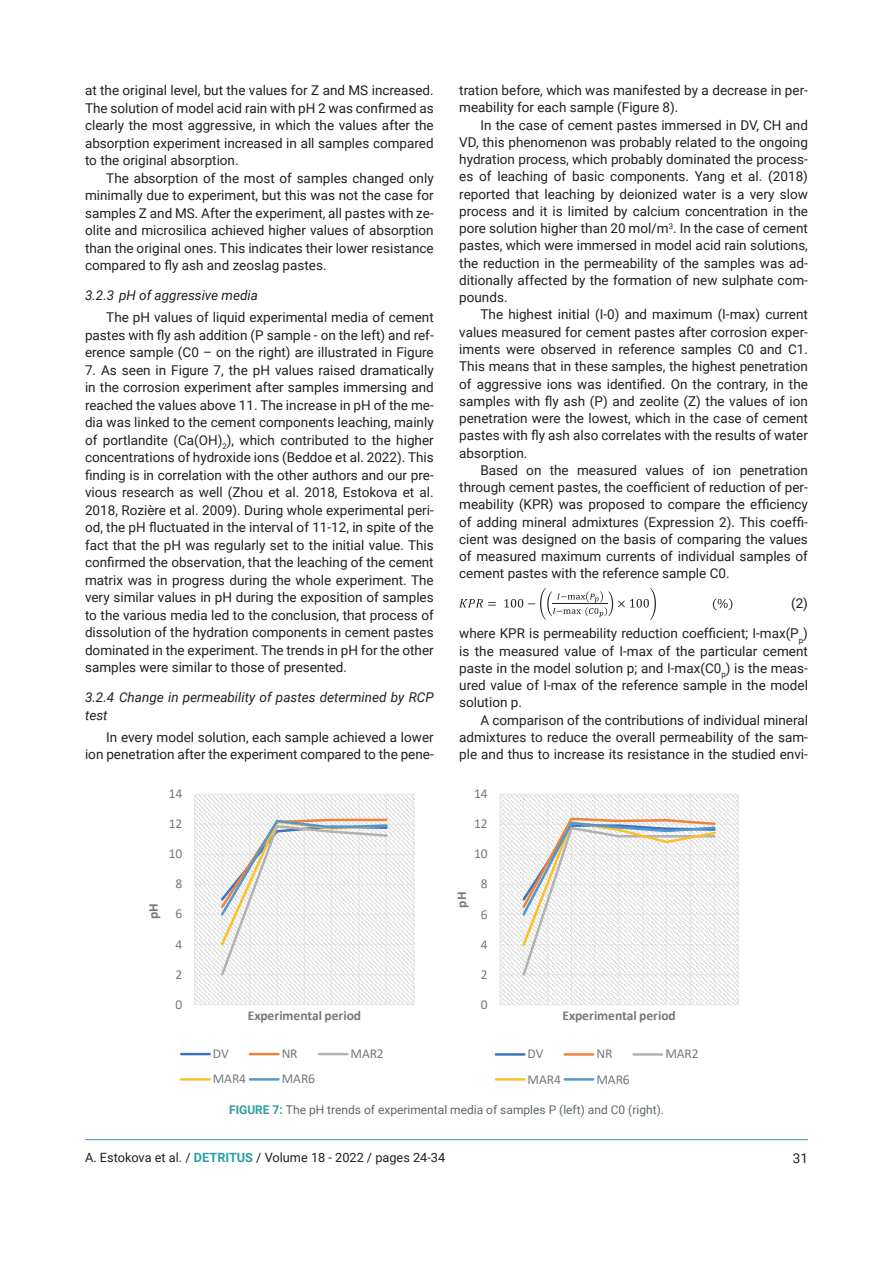
<style>
.page{position:relative;width:893px;height:1263px;background:#fff}
.page>*{position:absolute;margin:0;border:0;box-sizing:border-box;transform-origin:0 0}
.t1{font:13.5px/17.2px "Roboto";color:#231f20;text-align:justify}
.t2{font:italic 13.5px/17.5px "Roboto";color:#231f20}
.t3{font:13.5px "Calibri";letter-spacing:-.01em;color:#76787b}
.t4{font:700 13.5px "Calibri";letter-spacing:-.005em;color:#76787b}
.t5{font:12.75px "Roboto";color:#231f20}
.t6{font:12px "Roboto";color:#5f686b}
.s1{font-weight:700;color:#2d9fa2}
</style>
<div class="page">
<hr style="left:85px;top:1139px;width:723px;height:1px;background:#2d9fa2">
<svg style="left:195px;top:795px;width:218px;height:209px;fill:#f5f5f5"></svg>
<hr style="left:195px;top:1004px;width:219px;height:1px;background:#e7e8e9">
<hr style="left:195px;top:974px;width:219px;height:1px;background:#e8e8e9">
<hr style="left:195px;top:944px;width:219px;height:1px;background:#dcdddf;opacity:.54">
<hr style="left:195px;top:914px;width:219px;height:1px;background:#e8e9ea">
<hr style="left:195px;top:884px;width:219px;height:1px;background:#e8e8e9">
<hr style="left:195px;top:854px;width:219px;height:1px;background:#dcdddf;opacity:.54">
<hr style="left:195px;top:824px;width:219px;height:1px;background:#eaebec">
<hr style="left:195px;top:794px;width:219px;height:1px;background:#dcdddf;opacity:.54">
<hr style="left:222px;top:794px;width:1px;height:210px;background:#dcdddf;opacity:.51">
<hr style="left:276px;top:794px;width:2px;height:210px;background:#dcdddf;opacity:.51">
<hr style="left:331px;top:794px;width:1px;height:210px;background:#e9e9ea">
<hr style="left:386px;top:794px;width:1px;height:210px;background:#dcdddf;opacity:.51">
<hr style="left:194px;top:794px;width:1px;height:210px;background:#ebebec">
<hr style="left:249px;top:794px;width:1px;height:210px;background:#e7e8e9">
<hr style="left:304px;top:794px;width:1px;height:210px;background:#e7e8e9">
<hr style="left:358px;top:794px;width:2px;height:210px;background:#dcdddf;opacity:.54">
<hr style="left:413px;top:794px;width:1px;height:210px;background:#dcdddf;opacity:.54">
<svg style="left:219px;top:817px;width:170px;height:161px"></svg>
<hr style="left:181px;top:1053px;width:29px;height:2px;background:#3e73b9">
<hr style="left:250px;top:1053px;width:28px;height:2px;background:#f2813c">
<hr style="left:319px;top:1053px;width:29px;height:2px;background:#b1b2b6">
<hr style="left:181px;top:1078px;width:29px;height:3px;background:#fdbe26">
<hr style="left:250px;top:1078px;width:28px;height:3px;background:#4f98d2">
<svg style="left:500px;top:795px;width:237px;height:209px"></svg>
<hr style="left:500px;top:1004px;width:238px;height:1px;background:#e6e7e7">
<hr style="left:500px;top:974px;width:238px;height:1px;background:#e6e6e7">
<hr style="left:500px;top:944px;width:238px;height:1px;background:#dcdddf;opacity:.54">
<hr style="left:500px;top:914px;width:238px;height:1px;background:#e4e5e5">
<hr style="left:500px;top:884px;width:238px;height:1px;background:#e6e6e7">
<hr style="left:500px;top:854px;width:238px;height:1px;background:#dcdddf;opacity:.54">
<hr style="left:500px;top:824px;width:238px;height:1px;background:#e5e6e7">
<hr style="left:500px;top:794px;width:238px;height:1px;background:#e8e8e9">
<hr style="left:523px;top:794px;width:1px;height:211px;background:#e8e8e9">
<hr style="left:571px;top:794px;width:1px;height:211px;background:#e6e6e7">
<hr style="left:618px;top:794px;width:1px;height:211px;background:#e9eaea">
<hr style="left:666px;top:794px;width:1px;height:211px;background:#e5e5e6">
<hr style="left:714px;top:794px;width:1px;height:211px;background:#dcdddf;opacity:.51">
<hr style="left:499px;top:794px;width:1px;height:211px;background:#f1f1f2">
<hr style="left:547px;top:794px;width:1px;height:211px;background:#dcdddf;opacity:.54">
<hr style="left:594px;top:794px;width:1px;height:211px;background:#e8e8e8">
<hr style="left:642px;top:794px;width:1px;height:211px;background:#dcdddf;opacity:.54">
<hr style="left:690px;top:794px;width:1px;height:211px;background:#e5e6e7">
<hr style="left:737px;top:794px;width:1px;height:211px;background:#eaeaeb">
<svg style="left:520px;top:816px;width:197px;height:162px"></svg>
<hr style="left:496px;top:1053px;width:28px;height:3px;background:#3e73b9">
<hr style="left:565px;top:1053px;width:28px;height:3px;background:#f2813c">
<hr style="left:633px;top:1053px;width:29px;height:3px;background:#b1b2b6">
<hr style="left:496px;top:1078px;width:28px;height:3px;background:#fdbe26">
<hr style="left:565px;top:1078px;width:28px;height:3px;background:#4f98d2">
<svg style="left:459px;top:588px;width:197px;height:32px"></svg>
<svg style="left:713px;top:598px;width:19px;height:12px"></svg>
<p class="t1" style="left:85px;top:81px;width:350px">at the original level, but the values for Z and MS increased.<br>The solution of model acid rain with pH 2 was confirmed as clearly the most aggressive, in which the values after the absorption experiment increased in all samples compared to the original absorption.</p>
<p class="t1" style="left:85px;top:169px;width:350px;text-indent:21px">The absorption of the most of samples changed only minimally due to experiment, but this was not the case for samples Z and MS. After the experiment, all pastes with ze&shy;olite and microsilica achieved higher values of absorption than the original ones. This indicates their lower resistance compared to fly ash and zeoslag pastes.</p>
<p class="t2" style="left:85px;top:286px;width:174px">3.2.3 pH of aggressive media</p>
<p class="t1" style="left:85px;top:308px;width:350px;text-indent:21px">The pH values of liquid experimental media of cement pastes with fly ash addition (P sample - on the left) and ref&shy;erence sample (C0 – on the right) are illustrated in Figure</p>
<p class="t1" style="left:85px;top:361px;width:350px">7. As seen in Figure 7, the pH values raised dramatically in the corrosion experiment after samples immersing and reached the values above 11. The increase in pH of the me&shy;dia was linked to the cement components leaching, mainly of portlandite (Ca(OH)<sub>2</sub>), which contributed to the higher concentrations of hydroxide ions (Beddoe et al. 2022). This finding is in correlation with the other authors and our pre&shy;vious research as well (Zhou et al. 2018, Estokova et al.<br>2018, Rozière et al. 2009). During whole experimental peri&shy;od, the pH fluctuated in the interval of 11-12, in spite of the fact that the pH was regularly set to the initial value. This confirmed the observation, that the leaching of the cement matrix was in progress during the whole experiment. The very similar values in pH during the exposition of samples to the various media led to the conclusion, that process of dissolution of the hydration components in cement pastes dominated in the experiment. The trends in pH for the other samples were similar to those of presented.</p>
<p class="t2" style="left:85px;top:688px;width:350px">3.2.4 Change in permeability of pastes determined by RCP test</p>
<p class="t1" style="left:85px;top:727px;width:350px;text-align:right">In every model solution, each sample achieved a lower ion penetration after the experiment compared to the pene-</p>
<p class="t1" style="left:459px;top:81px;width:350px">tration before, which was manifested by a decrease in per&shy;meability for each sample (Figure 8).</p>
<p class="t1" style="left:459px;top:116px;width:350px;text-indent:21px">In the case of cement pastes immersed in DV, CH and VD, this phenomenon was probably related to the ongoing hydration process, which probably dominated the process&shy;es of leaching of basic components. Yang et al. (2018) reported that leaching by deionized water is a very slow process and it is limited by calcium concentration in the pore solution higher than 20 mol/m<sup>3</sup>. In the case of cement pastes, which were immersed in model acid rain solutions, the reduction in the permeability of the samples was ad&shy;ditionally affected by the formation of new sulphate com&shy;pounds.</p>
<p class="t1" style="left:459px;top:306px;width:350px;text-indent:21px">The highest initial (I-0) and maximum (I-max) current values measured for cement pastes after corrosion exper&shy;iments were observed in reference samples C0 and C1.<br>This means that in these samples, the highest penetration of aggressive ions was identified. On the contrary, in the samples with fly ash (P) and zeolite (Z) the values of ion penetration were the lowest, which in the case of cement pastes with fly ash also correlates with the results of water absorption.</p>
<p class="t1" style="left:459px;top:461px;width:350px;text-indent:21px">Based on the measured values of ion penetration through cement pastes, the coefficient of reduction of per&shy;meability (KPR) was proposed to compare the efficiency of adding mineral admixtures (Expression 2). This coeffi&shy;cient was designed on the basis of comparing the values of measured maximum currents of individual samples of cement pastes with the reference sample C0.</p>
<p class="t1" style="left:791px;top:594px;width:18px">(2)</p>
<p class="t1" style="left:459px;top:624px;width:350px">where KPR is permeability reduction coefficient; I-max(P<sub>p</sub>) is the measured value of I-max of the particular cement paste in the model solution p; and I-max(C0<sub>p</sub>) is the meas&shy;ured value of I-max of the reference sample in the model solution p.</p>
<p class="t1" style="left:459px;top:711px;width:350px;text-indent:21px">A comparison of the contributions of individual mineral admixtures to reduce the overall permeability of the sam&shy;ple and thus to increase its resistance in the studied envi-</p>
<p class="t3" style="left:169px;top:784px;width:15px">14</p>
<p class="t3" style="left:474px;top:784px;width:15px">14</p>
<p class="t3" style="left:169px;top:814px;width:15px">12</p>
<p class="t3" style="left:474px;top:814px;width:15px">12</p>
<p class="t3" style="left:169px;top:844px;width:15px">10</p>
<p class="t3" style="left:474px;top:844px;width:15px">10</p>
<p class="t3" style="left:176px;top:874px;width:8px">8</p>
<p class="t3" style="left:481px;top:875px;width:8px">8</p>
<p class="t4" style="left:144px;top:919px;width:17px;rotate:-90deg">pH</p>
<p class="t3" style="left:176px;top:904px;width:8px">6</p>
<p class="t4" style="left:452px;top:907px;width:17px;rotate:-90deg">pH</p>
<p class="t3" style="left:481px;top:905px;width:8px">6</p>
<p class="t3" style="left:176px;top:935px;width:8px">4</p>
<p class="t3" style="left:481px;top:935px;width:8px">4</p>
<p class="t3" style="left:176px;top:965px;width:8px">2</p>
<p class="t3" style="left:481px;top:965px;width:8px">2</p>
<p class="t3" style="left:176px;top:995px;width:8px">0</p>
<p class="t4" style="left:248px;top:1006px;width:115px">Experimental period</p>
<p class="t3" style="left:481px;top:995px;width:8px">0</p>
<p class="t4" style="left:562px;top:1006px;width:115px">Experimental period</p>
<p class="t3" style="left:213px;top:1044px;width:17px">DV</p>
<p class="t3" style="left:282px;top:1044px;width:17px">NR</p>
<p class="t3" style="left:351px;top:1044px;width:35px">MAR2</p>
<p class="t3" style="left:213px;top:1069px;width:35px">MAR4</p>
<p class="t3" style="left:282px;top:1069px;width:35px">MAR6</p>
<p class="t3" style="left:528px;top:1044px;width:17px">DV</p>
<p class="t3" style="left:596px;top:1044px;width:17px">NR</p>
<p class="t3" style="left:665px;top:1044px;width:35px">MAR2</p>
<p class="t3" style="left:528px;top:1070px;width:35px">MAR4</p>
<p class="t3" style="left:596px;top:1070px;width:35px">MAR6</p>
<p class="t6" style="left:229px;top:1101px;width:436px"><span class="s1">FIGURE 7:</span> The pH trends of experimental media of samples P (left) and C0 (right).</p>
<p class="t5" style="left:85px;top:1148px;width:362px">A. Estokova et al. / <span class="s1">DETRITUS</span> / Volume 18 - 2022 / pages 24-34</p>
<p class="t1" style="left:793px;top:1148px;width:17px">31</p>
</div>
